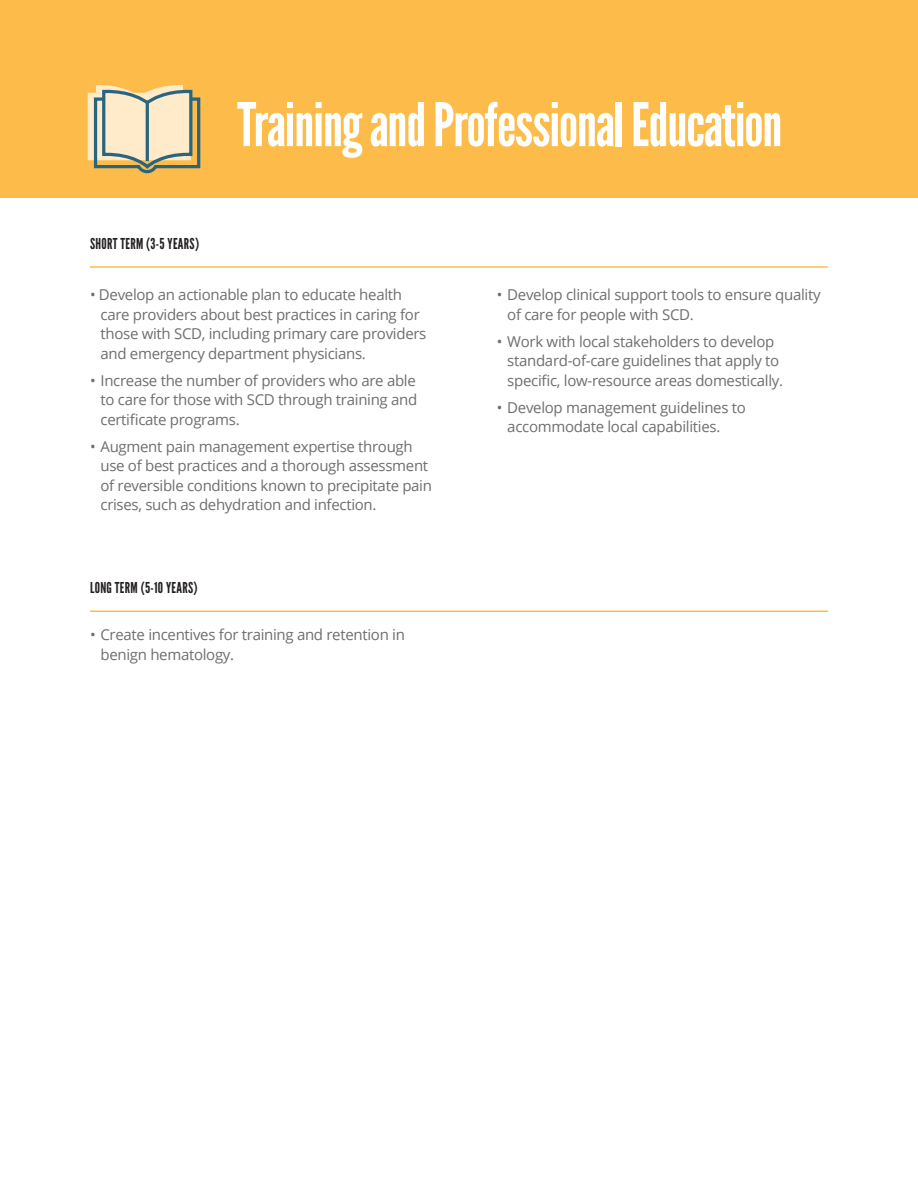
<style>
.page{position:relative;width:918px;height:1188px;background:#fff}
.page>*{position:absolute;margin:0;border:0;box-sizing:border-box;transform-origin:0 0}
.t1{font:60px "League Gothic";letter-spacing:-.02em;color:#fff}
.t2{font:15px/19.5px "Open Sans";letter-spacing:-.02em;color:#6e6e6e}
.t3{font:15px "League Gothic";letter-spacing:.02em;color:#231f20}
</style>
<div class="page">
<div style="left:0;top:0;width:918px;height:198px;background:#fdbc4a"></div>
<hr style="left:90px;top:266px;width:738px;height:2px;background:#fdbc4a">
<hr style="left:90px;top:610px;width:738px;height:2px;background:#fdbc4a">
<svg style="left:88px;top:85px;width:113px;height:89px"></svg>
<hr style="left:146px;top:103px;width:3px;height:58px;background:#29657e">
<p class="t3" style="left:90px;top:235px;width:111px">SHORT TERM (3-5 YEARS)</p>
<p class="t1" style="left:237px;top:89px;width:547px">Training and Professional Education</p>
<p class="t2" style="left:100px;top:284px;width:327px;text-indent:-10px">• Develop an actionable plan to educate health care providers about best practices in caring for those with SCD, including primary care providers and emergency department physicians.</p>
<p class="t2" style="left:100px;top:370px;width:318px;text-align:justify;text-indent:-10px">• Increase the number of providers who are able to care for those with SCD through training and certificate programs.</p>
<p class="t2" style="left:100px;top:436px;width:333px;text-indent:-10px">• Augment pain management expertise through use of best practices and a thorough assessment of reversible conditions known to precipitate pain crises, such as dehydration and infection.</p>
<p class="t3" style="left:90px;top:579px;width:109px">LONG TERM (5-10 YEARS)</p>
<p class="t2" style="left:100px;top:625px;width:306px;text-indent:-10px">• Create incentives for training and retention in benign hematology.</p>
<p class="t2" style="left:507px;top:284px;width:315px;text-indent:-10px">• Develop clinical support tools to ensure quality of care for people with SCD.</p>
<p class="t2" style="left:507px;top:331px;width:277px;text-indent:-10px">• Work with local stakeholders to develop standard-of-care guidelines that apply to specific, low-resource areas domestically.</p>
<p class="t2" style="left:507px;top:397px;width:240px;text-indent:-10px">• Develop management guidelines to accommodate local capabilities.</p>
</div>
